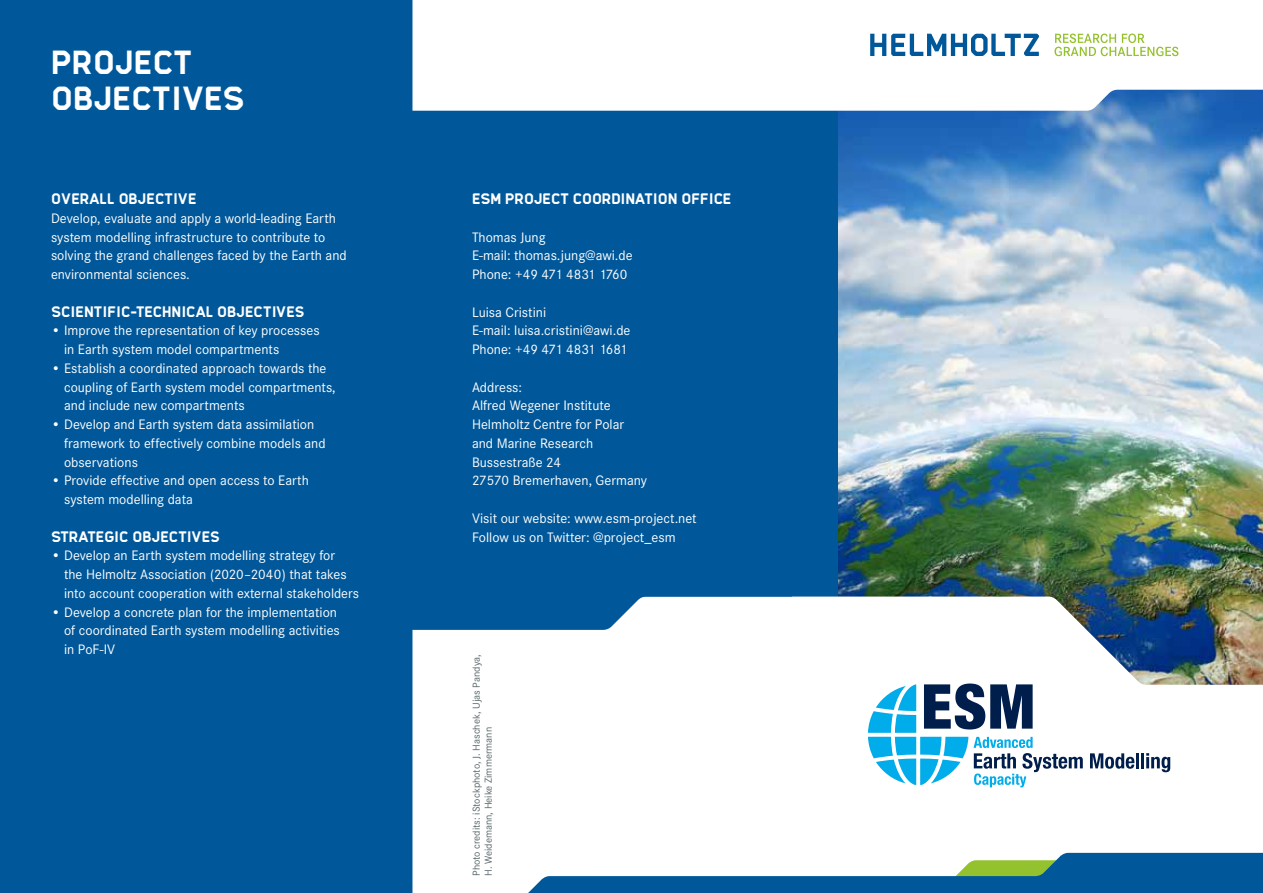
<style>
.page{position:relative;width:1263px;height:893px;background:#fff}
.page>*{position:absolute;margin:0;border:0;box-sizing:border-box;transform-origin:0 0}
.t1{font:700 33px/36px "Hermann";color:#fff}
.t2{font:700 15px "Hermann";color:#fff}
.t3{font:14.25px/18.8px "Corporate S";color:#fff}
.t4{font:10.5px/12px "Corporate S";color:#576569}
</style>
<div class="page">
<img style="left:838px;top:111px;width:425px;height:486px">
<div style="left:0;top:0;width:838px;height:893px;background:#00589a"></div>
<div style="left:412px;top:0;width:851px;height:111px;background:#fff"></div>
<svg style="left:412px;top:597px;width:851px;height:296px;fill:#fff"></svg>
<svg style="left:507px;top:853px;width:756px;height:40px"></svg>
<svg style="left:412px;top:596px;width:380px;height:34px"></svg>
<svg style="left:1090px;top:753px;width:44px;height:16px"></svg>
<hr style="left:1136px;top:753px;width:3px;height:15px;background:#001e4b">
<hr style="left:1141px;top:753px;width:3px;height:15px;background:#001e4b">
<svg style="left:1146px;top:753px;width:24px;height:19px"></svg>
<svg style="left:868px;top:683px;width:215px;height:104px"></svg>
<svg style="left:870px;top:34px;width:169px;height:22px"></svg>
<svg style="left:1054px;top:34px;width:124px;height:22px"></svg>
<h1 class="t1" style="left:51px;top:45px;width:195px">PROJECT<br>OBJECTIVES</h1>
<p class="t2" style="left:51px;top:190px;width:147px">OVERALL OBJECTIVE</p>
<p class="t3" style="left:51px;top:209px;width:297px">Develop, evaluate and apply a world-leading Earth system modelling infrastructure to contribute to solving the grand challenges faced by the Earth and environmental sciences.</p>
<p class="t2" style="left:51px;top:303px;width:255px">SCIENTIFIC-TECHNICAL OBJECTIVES</p>
<p class="t3" style="left:64px;top:321px;width:257px;text-indent:-13px">• Improve the representation of key processes in Earth system model compartments</p>
<p class="t3" style="left:64px;top:359px;width:273px;text-indent:-13px">• Establish a coordinated approach towards the coupling of Earth system model compartments, and include new compartments</p>
<p class="t3" style="left:64px;top:415px;width:263px;text-indent:-13px">• Develop and Earth system data assimilation framework to effectively combine models and observations</p>
<p class="t3" style="left:64px;top:471px;width:246px;text-indent:-13px">• Provide effective and open access to Earth system modelling data</p>
<p class="t2" style="left:51px;top:528px;width:170px">STRATEGIC OBJECTIVES</p>
<p class="t3" style="left:64px;top:546px;width:296px;text-indent:-13px">• Develop an Earth system modelling strategy for<br>the Helmoltz Association (2020–2040) that takes into account cooperation with external stakeholders</p>
<p class="t3" style="left:64px;top:602px;width:277px;text-indent:-13px">• Develop a concrete plan for the implementation of coordinated Earth system modelling activities in PoF-IV</p>
<p class="t2" style="left:472px;top:190px;width:261px">ESM PROJECT COORDINATION OFFICE</p>
<p class="t3" style="left:472px;top:227px;width:162px">Thomas Jung<br>E-mail: thomas.jung@awi.de<br>Phone: +49 471 4831 1760</p>
<p class="t3" style="left:472px;top:303px;width:160px">Luisa Cristini<br>E-mail: luisa.cristini@awi.de<br>Phone: +49 471 4831 1681</p>
<p class="t3" style="left:472px;top:378px;width:177px">Address:<br>Alfred Wegener Institute<br>Helmholtz Centre for Polar and Marine Research<br>Bussestraße 24<br>27570 Bremerhaven, Germany</p>
<p class="t3" style="left:472px;top:509px;width:226px">Visit our website: www.esm-project.net<br>Follow us on Twitter: @project_esm</p>
<p class="t4" style="left:470px;top:876px;width:223px;rotate:-90deg">Photo credits: iStockphoto, J. Haschek, Ujas Pandya,<br>H. Weidemann, Heike Zimmermann</p>
</div>
